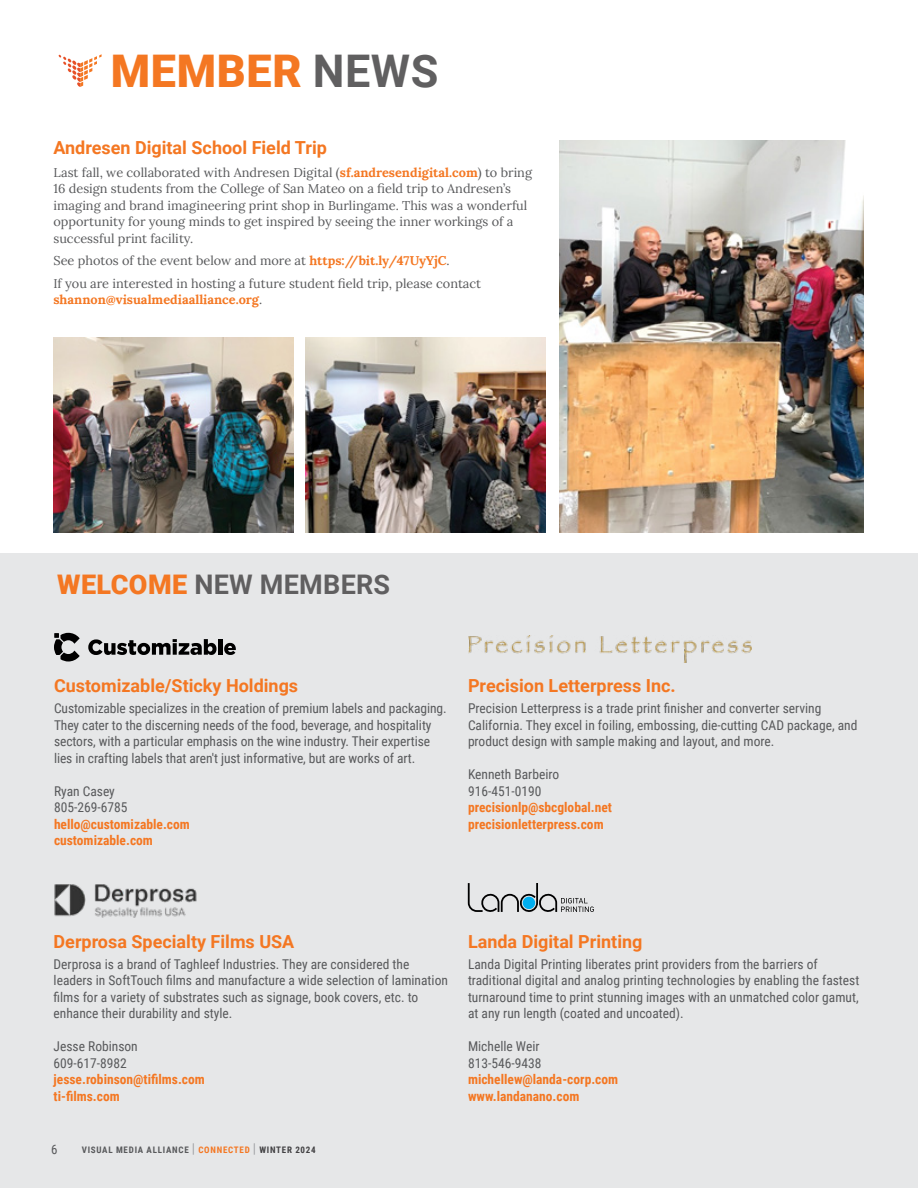
<style>
.page{position:relative;width:918px;height:1188px;background:#fff}
.page>*{position:absolute;margin:0;border:0;box-sizing:border-box;transform-origin:0 0}
._01_-_Body{font:900 45px "Roboto";letter-spacing:.015em;color:#f47722}
._01_-_Body-2{font:700 27px "Roboto";letter-spacing:.01em;color:#605f60}
.Small_Headings{font:700 18px "Roboto";color:#f47722}
._06_-_VMA_Body{font:700 18px "Roboto";color:#f47722}
._06_-_VMA_Body-2{font:13.5px/16.5px "Roboto Condensed";color:#58595b}
._06_-_VMA_Body-3{font:700 13.5px "Roboto Condensed";color:#f47722}
.t1{font:12.9px "Roboto Condensed";color:#58595b}
._06_-_VMA_Body-4{font:12.75px/16.5px "Lora";color:#58595b}
.t2{font:700 9px "Roboto Condensed";letter-spacing:.085em;color:#58595b}
.s1{font-weight:700;color:#605f60}
.s2{font-weight:700;color:#f47722}
.s3{font-weight:900;color:#f47722}
.s4{font-weight:400;font-size:13.5px;color:#939598}
.s5{color:#f47722}
.s6{color:#414042}
</style>
<div class="page">
<img style="left:560px;top:141px;width:304px;height:391px">
<svg style="left:59px;top:54px;width:43px;height:33px"></svg>
<div style="left:0;top:554px;width:918px;height:634px;background:#e6e7e8"></div>
<img style="left:53px;top:338px;width:240px;height:194px">
<img style="left:306px;top:338px;width:240px;height:194px">
<svg style="left:54px;top:633px;width:26px;height:29px"></svg>
<svg style="left:88px;top:639px;width:129px;height:16px"></svg>
<hr style="left:218px;top:639px;width:4px;height:16px;background:#000">
<svg style="left:224px;top:643px;width:12px;height:12px"></svg>
<img style="left:54px;top:884px;width:143px;height:34px">
<img style="left:468px;top:635px;width:284px;height:28px">
<svg style="left:468px;top:883px;width:126px;height:29px"></svg>
<p class="_01_-_Body" style="left:111px;top:40px;width:329px">MEMBER <span class="s1">NEWS</span></p>
<p class="_06_-_VMA_Body" style="left:53px;top:135px;width:275px">Andresen Digital School Field Trip</p>
<p class="_06_-_VMA_Body-4" style="left:53px;top:163px;width:480px">Last fall, we collaborated with Andresen Digital (<span class="s2">sf.andresendigital.com</span>) to bring 16 design students from the College of San Mateo on a field trip to Andresen’s imaging and brand imagineering print shop in Burlingame. This was a wonderful opportunity for young minds to get inspired by seeing the inner workings of a successful print facility.</p>
<p class="_06_-_VMA_Body-4" style="left:53px;top:252px;width:398px">See photos of the event below and more at <span class="s2">https://bit.ly/47UyYjC</span>.</p>
<p class="_06_-_VMA_Body-4" style="left:53px;top:274px;width:429px">If you are interested in hosting a future student field trip, please contact <span class="s2">shannon@visualmediaalliance.org</span>.</p>
<p class="_01_-_Body-2" style="left:57px;top:565px;width:335px"><span class="s3">WELCOME</span> NEW MEMBERS</p>
<p class="Small_Headings" style="left:54px;top:673px;width:246px">Customizable/Sticky Holdings</p>
<p class="_06_-_VMA_Body-2" style="left:54px;top:700px;width:394px">Customizable specializes in the creation of premium labels and packaging.<br>They cater to the discerning needs of the food, beverage, and hospitality sectors, with a particular emphasis on the wine industry. Their expertise lies in crafting labels that aren't just informative, but are works of art.</p>
<p class="_06_-_VMA_Body-2" style="left:54px;top:782px;width:62px">Ryan Casey</p>
<p class="_06_-_VMA_Body-2" style="left:54px;top:799px;width:75px">805-269-6785</p>
<p class="_06_-_VMA_Body-3" style="left:54px;top:814px;width:137px">hello@customizable.com</p>
<p class="_06_-_VMA_Body-3" style="left:54px;top:831px;width:100px">customizable.com</p>
<p class="Small_Headings" style="left:468px;top:673px;width:209px">Precision Letterpress Inc.</p>
<p class="_06_-_VMA_Body-2" style="left:468px;top:700px;width:391px">Precision Letterpress is a trade print finisher and converter serving<br>California. They excel in foiling, embossing, die-cutting CAD package, and product design with sample making and layout, and more.</p>
<p class="_06_-_VMA_Body-2" style="left:468px;top:766px;width:93px">Kenneth Barbeiro</p>
<p class="_06_-_VMA_Body-2" style="left:468px;top:782px;width:75px">916-451-0190</p>
<p class="_06_-_VMA_Body-3" style="left:468px;top:798px;width:145px">precisionlp@sbcglobal.net</p>
<p class="_06_-_VMA_Body-3" style="left:468px;top:814px;width:137px">precisionletterpress.com</p>
<p class="Small_Headings" style="left:54px;top:929px;width:242px">Derprosa Specialty Films USA</p>
<p class="_06_-_VMA_Body-2" style="left:54px;top:955px;width:396px">Derprosa is a brand of Taghleef Industries. They are considered the leaders in SoftTouch films and manufacture a wide selection of lamination films for a variety of substrates such as signage, book covers, etc. to enhance their durability and style.</p>
<p class="_06_-_VMA_Body-2" style="left:54px;top:1038px;width:86px">Jesse Robinson</p>
<p class="_06_-_VMA_Body-2" style="left:54px;top:1054px;width:75px">609-617-8982</p>
<p class="_06_-_VMA_Body-3" style="left:54px;top:1070px;width:153px">jesse.robinson@tifilms.com</p>
<p class="_06_-_VMA_Body-3" style="left:54px;top:1087px;width:68px">ti-films.com</p>
<p class="t1" style="left:51px;top:1140px;width:8px">6</p>
<p class="t2" style="left:82px;top:1143px;width:236px">VISUAL MEDIA ALLIANCE <span class="s4">|</span> <span class="s5">CONNECTED</span> <span class="s4">|</span> <span class="s6">WINTER 2024</span></p>
<p class="Small_Headings" style="left:468px;top:929px;width:176px">Landa Digital Printing</p>
<p class="_06_-_VMA_Body-2" style="left:468px;top:955px;width:393px">Landa Digital Printing liberates print providers from the barriers of traditional digital and analog printing technologies by enabling the fastest turnaround time to print stunning images with an unmatched color gamut, at any run length (coated and uncoated).</p>
<p class="_06_-_VMA_Body-2" style="left:468px;top:1038px;width:73px">Michelle Weir</p>
<p class="_06_-_VMA_Body-2" style="left:468px;top:1054px;width:75px">813-546-9438</p>
<p class="_06_-_VMA_Body-3" style="left:468px;top:1070px;width:152px">michellew@landa-corp.com</p>
<p class="_06_-_VMA_Body-3" style="left:468px;top:1087px;width:113px">www.landanano.com</p>
</div>
